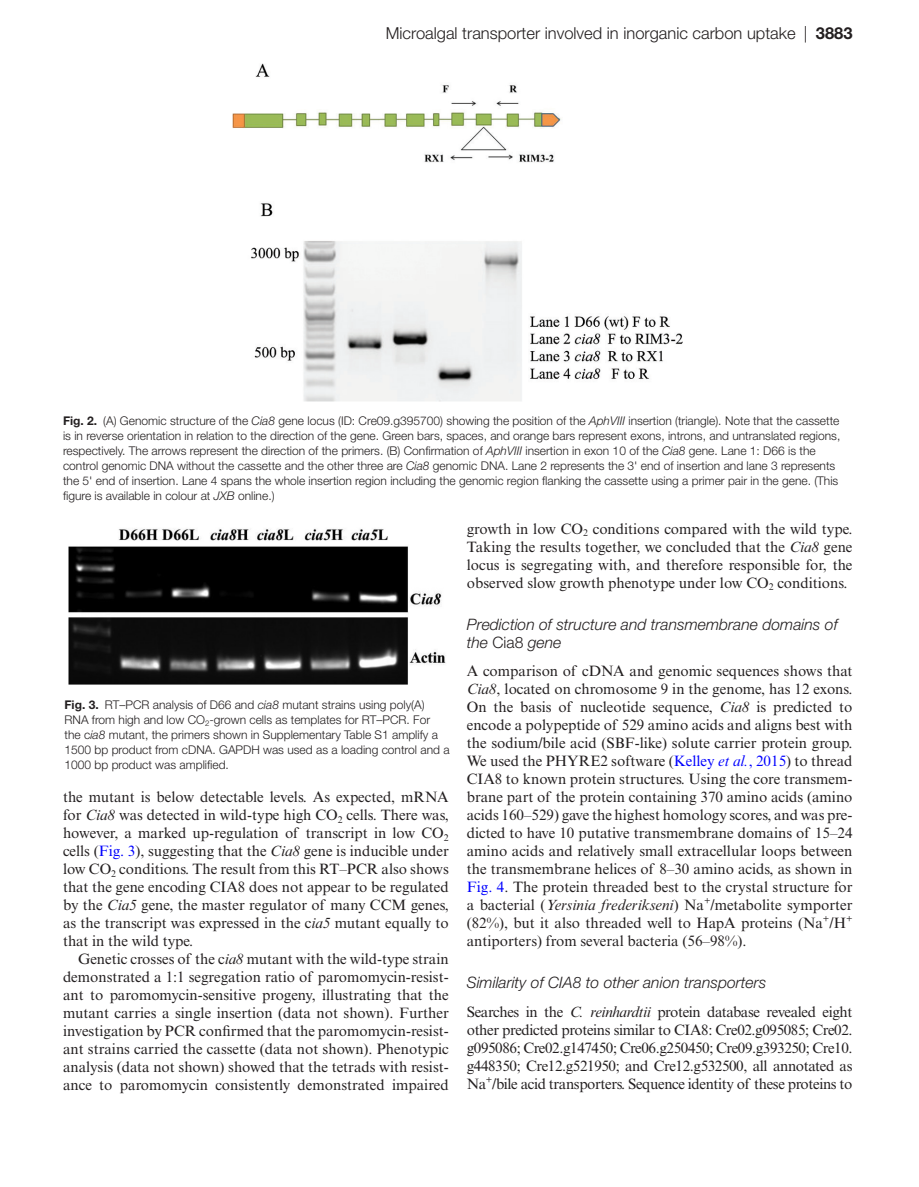
<style>
.page{position:relative;width:919px;height:1187px;background:#fff}
.page>*{position:absolute;margin:0;border:0;box-sizing:border-box;transform-origin:0 0}
.t1{font:300 16.5px "Helvetica Neue LT Std";color:#231f20}
.t2{font:italic 300 15.75px/18px "Helvetica Neue LT Std";color:#231f20}
.t3{font:15px/18px "Times New Roman MT Std";color:#231f20;text-align:justify}
.t4{font:300 12px/15px "Helvetica Neue LT Std";color:#231f20}
.s1{font-weight:700}
.s2{font-style:italic}
.s3{color:#00f}
.s4{font-style:normal}
.s5{font-style:italic;color:#00f}
</style>
<div class="page">
<img style="left:233px;top:63px;width:450px;height:338px">
<img style="left:68px;top:529px;width:378px;height:155px">
<p class="t1" style="left:386px;top:23px;width:468px">Microalgal transporter involved in inorganic carbon uptake | <span class="s1">3883</span></p>
<p class="t4" style="left:63px;top:413px;width:778px"><span class="s1">Fig. 2.</span> (A) Genomic structure of the <span class="s2">Cia8</span> gene locus (ID: Cre09.g395700) showing the position of the <span class="s2">AphVIII</span> insertion (triangle). Note that the cassette is in reverse orientation in relation to the direction of the gene. Green bars, spaces, and orange bars represent exons, introns, and untranslated regions, respectively. The arrows represent the direction of the primers. (B) Confirmation of <span class="s2">AphVIII</span> insertion in exon 10 of the <span class="s2">Cia8</span> gene. Lane 1: D66 is the control genomic DNA without the cassette and the other three are <span class="s2">Cia8</span> genomic DNA. Lane 2 represents the 3' end of insertion and lane 3 represents the 5' end of insertion. Lane 4 spans the whole insertion region including the genomic region flanking the cassette using a primer pair in the gene. (This figure is available in colour at <span class="s2">JXB</span> online.)</p>
<p class="t4" style="left:64px;top:696px;width:386px"><span class="s1">Fig. 3.</span> RT–PCR analysis of D66 and <span class="s2">cia8</span> mutant strains using poly(A)<br>RNA from high and low CO<sub>2</sub>-grown cells as templates for RT–PCR. For<br>the c<span class="s2">ia8</span> mutant, the primers shown in Supplementary Table S1 amplify a 1500 bp product from cDNA. GAPDH was used as a loading control and a 1000 bp product was amplified.</p>
<p class="t3" style="left:63px;top:788px;width:387px">the mutant is below detectable levels. As expected, mRNA for <span class="s2">Cia8</span> was detected in wild-type high CO<sub>2</sub> cells. There was, however, a marked up-regulation of transcript in low CO<sub>2 </sub>cells (<span class="s3">Fig. 3</span>), suggesting that the <span class="s2">Cia8</span> gene is inducible under low CO<sub>2</sub> conditions. The result from this RT–PCR also shows that the gene encoding CIA8 does not appear to be regulated by the <span class="s2">Cia5</span> gene, the master regulator of many CCM genes, as the transcript was expressed in the c<span class="s2">ia5</span> mutant equally to that in the wild type.</p>
<p class="t3" style="left:63px;top:950px;width:387px;text-indent:15px">Genetic crosses of the c<span class="s2">ia8</span> mutant with the wild-type strain demonstrated a 1:1 segregation ratio of paromomycin-resist&shy;ant to paromomycin-sensitive progeny, illustrating that the mutant carries a single insertion (data not shown). Further investigation by PCR confirmed that the paromomycin-resist&shy;ant strains carried the cassette (data not shown). Phenotypic analysis (data not shown) showed that the tetrads with resist&shy;ance to paromomycin consistently demonstrated impaired</p>
<p class="t3" style="left:466px;top:519px;width:387px">growth in low CO<sub>2</sub> conditions compared with the wild type.<br>Taking the results together, we concluded that the <span class="s2">Cia8</span> gene locus is segregating with, and therefore responsible for, the observed slow growth phenotype under low CO<sub>2</sub> conditions.</p>
<p class="t2" style="left:466px;top:614px;width:372px">Prediction of structure and transmembrane domains of the <span class="s4">Cia8</span> gene</p>
<p class="t3" style="left:466px;top:662px;width:387px">A comparison of cDNA and genomic sequences shows that <span class="s2">Cia8</span>, located on chromosome 9 in the genome, has 12 exons.<br>On the basis of nucleotide sequence, <span class="s2">Cia8</span> is predicted to encode a polypeptide of 529 amino acids and aligns best with the sodium/bile acid (SBF-like) solute carrier protein group.<br>We used the PHYRE2 software (<span class="s3">Kelley</span> <span class="s5">et al.</span><span class="s3">, 2015</span>) to thread CIA8 to known protein structures. Using the core transmem&shy;brane part of the protein containing 370 amino acids (amino acids 160–529) gave the highest homology scores, and was pre&shy;dicted to have 10 putative transmembrane domains of 15–24 amino acids and relatively small extracellular loops between the transmembrane helices of 8–30 amino acids, as shown in <span class="s3">Fig. 4</span>. The protein threaded best to the crystal structure for a bacterial (<span class="s2">Yersinia frederikseni</span>) Na<sup>+</sup>/metabolite symporter (82%), but it also threaded well to HapA proteins (Na<sup>+</sup>/H<sup>+ </sup>antiporters) from several bacteria (56–98%).</p>
<p class="t2" style="left:466px;top:973px;width:301px">Similarity of CIA8 to other anion transporters</p>
<p class="t3" style="left:466px;top:1002px;width:387px">Searches in the <span class="s2">C. reinhardtii</span> protein database revealed eight other predicted proteins similar to CIA8: Cre02.g095085; Cre02. g095086; Cre02.g147450; Cre06.g250450; Cre09.g393250; Cre10. g448350; Cre12.g521950; and Cre12.g532500, all annotated as Na<sup>+</sup>/bile acid transporters. Sequence identity of these proteins to</p>
</div>
